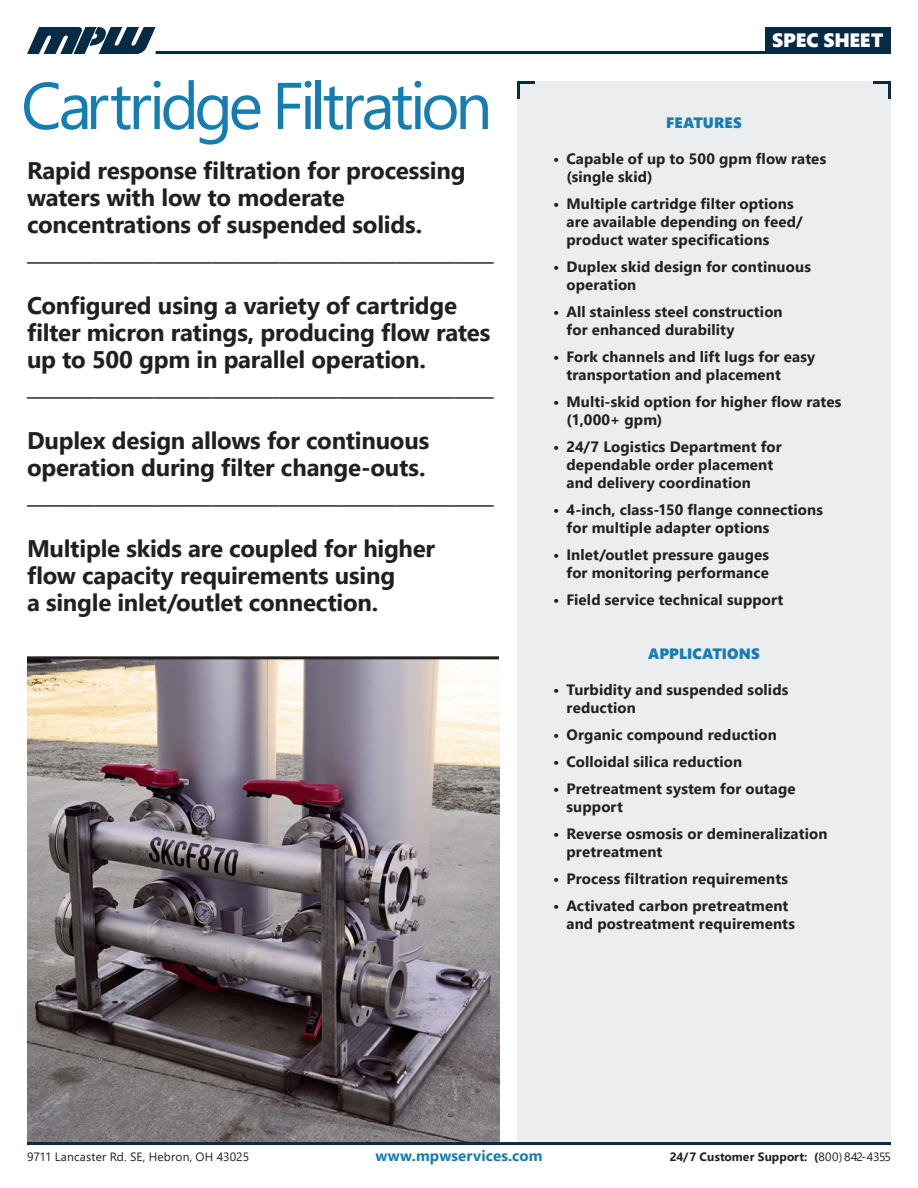
<style>
.page{position:relative;width:918px;height:1188px;background:#fff}
.page>*{position:absolute;margin:0;border:0;box-sizing:border-box;transform-origin:0 0}
.Headline{font:66px "Segoe UI";letter-spacing:-.06em;color:#147eb2}
.Deck{font:700 24px/27px "Segoe UI";letter-spacing:-.01em;color:#231f20}
.Deck-2{font:19.35px "Segoe UI Black";color:#fff}
.List{font:700 15px/18px "Segoe UI";letter-spacing:.01em;color:#231f20}
.Subhead{font:15px "Segoe UI Black";letter-spacing:.01em;color:#147eb2}
.t1{font:700 15px "Segoe UI";letter-spacing:.01em;color:#147eb2}
.t2{font:12px "Segoe UI";letter-spacing:.015em;color:#231f20}
.t3{font:700 12px "Segoe UI";letter-spacing:.015em;color:#231f20}
.s1{font-weight:400}
</style>
<div class="page">
<div style="left:517px;top:81px;width:374px;height:1062px;background:#ecedee"></div>
<hr style="left:156px;top:51px;width:611px;height:3px;background:#062b44">
<svg style="left:27px;top:27px;width:129px;height:27px"></svg>
<div style="left:766px;top:27px;width:125px;height:27px;background:#062b44"></div>
<svg style="left:873px;top:81px;width:18px;height:18px"></svg>
<svg style="left:517px;top:81px;width:18px;height:18px"></svg>
<img style="left:27px;top:659px;width:472px;height:483px">
<hr style="left:27px;top:656px;width:472px;height:3px;background:#231f20">
<hr style="left:27px;top:1142px;width:864px;height:3px;background:#062b44">
<p class="Headline" style="left:21px;top:53px;width:473px">Cartridge Filtration</p>
<p class="Deck" style="left:27px;top:157px;width:440px">Rapid response filtration for processing waters with low to moderate concentrations of suspended solids.</p>
<p class="Deck" style="left:27px;top:238px;width:468px">________________________________________________</p>
<p class="Deck" style="left:27px;top:292px;width:465px">Configured using a variety of cartridge filter micron ratings, producing flow rates up to 500 gpm in parallel operation.</p>
<p class="Deck" style="left:27px;top:373px;width:468px">________________________________________________</p>
<p class="Deck" style="left:27px;top:427px;width:404px">Duplex design allows for continuous operation during filter change-outs.</p>
<p class="Deck" style="left:27px;top:481px;width:468px">________________________________________________</p>
<p class="Deck" style="left:27px;top:535px;width:410px">Multiple skids are coupled for higher flow capacity requirements using<br>a single inlet/outlet connection.</p>
<p class="Deck-2" style="left:772px;top:27px;width:113px">SPEC SHEET</p>
<p class="Subhead" style="left:666px;top:112px;width:77px">FEATURES</p>
<p class="List" style="left:567px;top:149px;width:261px;text-indent:-14px">• Capable of up to 500 gpm flow rates (single skid)</p>
<p class="List" style="left:567px;top:194px;width:238px;text-indent:-14px">• Multiple cartridge filter options are available depending on feed/ product water specifications</p>
<p class="List" style="left:567px;top:257px;width:246px;text-indent:-14px">• Duplex skid design for continuous operation</p>
<p class="List" style="left:567px;top:302px;width:218px;text-indent:-14px">• All stainless steel construction for enhanced durability</p>
<p class="List" style="left:567px;top:347px;width:250px;text-indent:-14px">• Fork channels and lift lugs for easy transportation and placement</p>
<p class="List" style="left:567px;top:392px;width:277px;text-indent:-14px">• Multi-skid option for higher flow rates (1,000+ gpm)</p>
<p class="List" style="left:567px;top:437px;width:217px;text-indent:-14px">• 24/7 Logistics Department for dependable order placement and delivery coordination</p>
<p class="List" style="left:567px;top:500px;width:258px;text-indent:-14px">• 4-inch, class-150 flange connections for multiple adapter options</p>
<p class="List" style="left:553px;top:545px;width:218px;text-align:right">• Inlet/outlet pressure gauges for monitoring performance</p>
<p class="List" style="left:553px;top:590px;width:232px">• Field service technical support</p>
<p class="Subhead" style="left:648px;top:643px;width:113px">APPLICATIONS</p>
<p class="List" style="left:567px;top:680px;width:223px;text-indent:-14px">• Turbidity and suspended solids reduction</p>
<p class="List" style="left:553px;top:725px;width:225px">• Organic compound reduction</p>
<p class="List" style="left:553px;top:752px;width:191px">• Colloidal silica reduction</p>
<p class="List" style="left:567px;top:779px;width:231px;text-indent:-14px">• Pretreatment system for outage support</p>
<p class="List" style="left:567px;top:824px;width:262px;text-indent:-14px">• Reverse osmosis or demineralization pretreatment</p>
<p class="List" style="left:553px;top:869px;width:237px">• Process filtration requirements</p>
<p class="List" style="left:567px;top:896px;width:230px;text-indent:-14px">• Activated carbon pretreatment and postreatment requirements</p>
<p class="t2" style="left:27px;top:1147px;width:224px">9711 Lancaster Rd. SE, Hebron, OH 43025</p>
<p class="t1" style="left:375px;top:1144px;width:169px">www.mpwservices.com</p>
<p class="t3" style="left:670px;top:1147px;width:223px">24/7 Customer Support: (<span class="s1">800) 842-4355</span></p>
</div>
